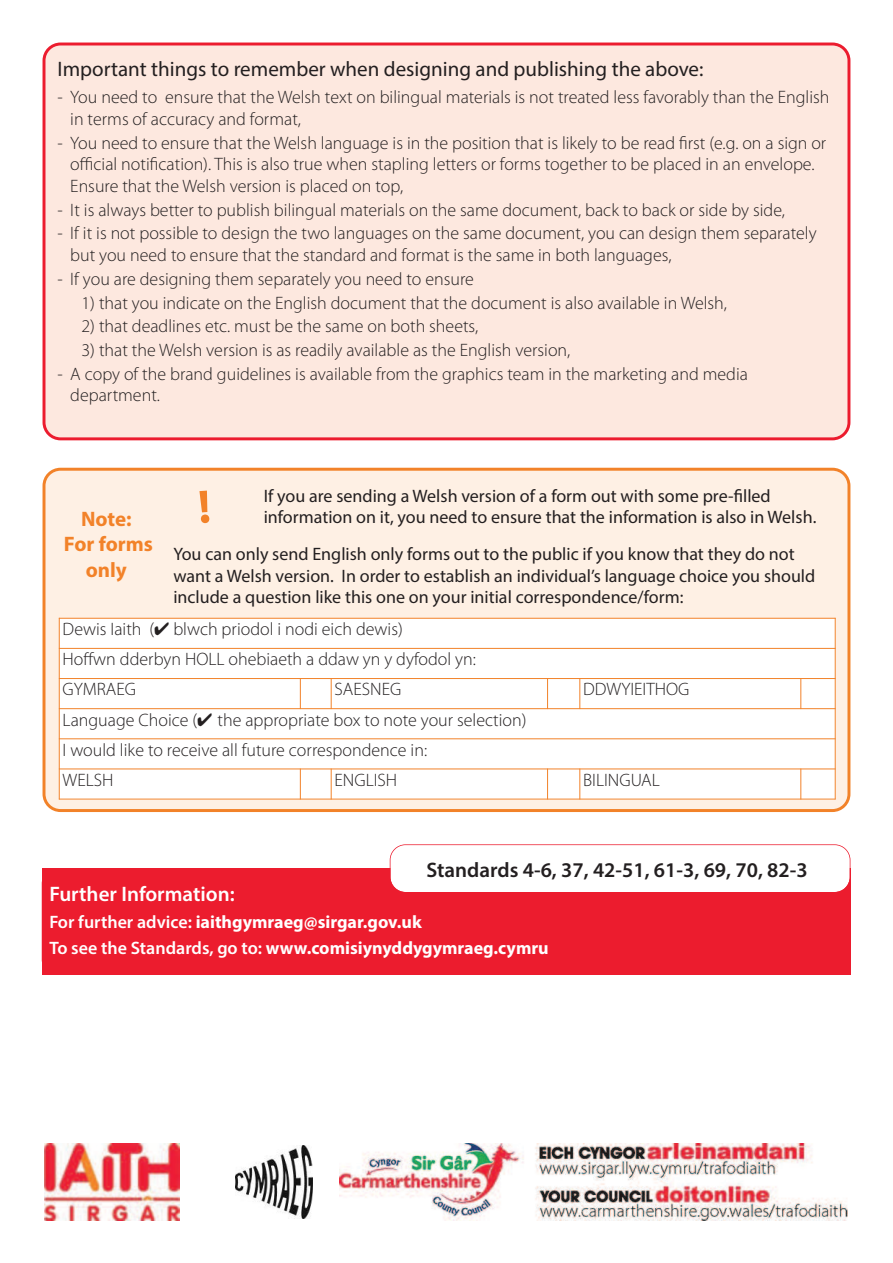
<style>
.page{position:relative;width:893px;height:1263px;background:#fff}
.page>*{position:absolute;margin:0;border:0;box-sizing:border-box;transform-origin:0 0}
.t1{font:21px "Myriad Pro";color:#231f20}
.t2{font:600 21px "Myriad Pro";color:#231f20}
.t3{font:600 21px "Myriad Pro";color:#fff}
.t4{font:700 21px/25.2px "Myriad Pro";color:#f28229;text-align:center}
.t5{font:300 18px/21.6px "Myriad Pro";color:#231f20}
.t6{font:18px/21.6px "Myriad Pro";color:#231f20}
.t7{font:700 18px/25.8px "Myriad Pro";color:#fff}
.s1{font-weight:600}
</style>
<div class="page">
<img style="left:236px;top:1145px;width:76px;height:73px">
<img style="left:44px;top:1143px;width:136px;height:77px">
<img style="left:340px;top:1143px;width:507px;height:77px">
<div style="left:43px;top:43px;width:807px;height:397px;background:#fde8df"></div>
<div style="left:43px;top:468px;width:807px;height:344px;background:#fef0e4"></div>
<div style="left:42px;top:869px;width:808px;height:106px;background:#ec1c2e"></div>
<div style="left:390px;top:845px;width:460px;height:47px;background:#fff;border-radius:15px"></div>
<div style="left:390px;top:844px;width:460px;height:49px;border:2px solid #ec1c2e;border-radius:16px"></div>
<div style="left:59px;top:618px;width:776px;height:30px;background:#fff"></div>
<div style="left:59px;top:648px;width:776px;height:30px;background:#fff"></div>
<div style="left:59px;top:678px;width:241px;height:31px;background:#fff"></div>
<div style="left:300px;top:678px;width:31px;height:31px;background:#fff"></div>
<div style="left:331px;top:678px;width:217px;height:31px;background:#fff"></div>
<div style="left:548px;top:678px;width:32px;height:31px;background:#fff"></div>
<div style="left:580px;top:678px;width:221px;height:31px;background:#fff"></div>
<div style="left:801px;top:678px;width:35px;height:31px;background:#fff"></div>
<div style="left:59px;top:709px;width:776px;height:30px;background:#fff"></div>
<div style="left:59px;top:739px;width:776px;height:30px;background:#fff"></div>
<div style="left:59px;top:769px;width:241px;height:30px;background:#fff"></div>
<div style="left:300px;top:769px;width:31px;height:30px;background:#fff"></div>
<div style="left:331px;top:769px;width:217px;height:30px;background:#fff"></div>
<div style="left:548px;top:769px;width:32px;height:30px;background:#fff"></div>
<div style="left:580px;top:769px;width:221px;height:30px;background:#fff"></div>
<div style="left:801px;top:769px;width:35px;height:30px;background:#fff"></div>
<hr style="left:59px;top:618px;width:1px;height:181px;background:#f28229">
<hr style="left:300px;top:678px;width:1px;height:31px;background:#f28229">
<hr style="left:300px;top:768px;width:1px;height:31px;background:#f28229">
<hr style="left:331px;top:678px;width:1px;height:31px;background:#f28229">
<hr style="left:331px;top:768px;width:1px;height:31px;background:#f28229">
<hr style="left:547px;top:678px;width:1px;height:31px;background:#f28229">
<hr style="left:547px;top:768px;width:1px;height:31px;background:#f28229">
<hr style="left:579px;top:678px;width:1px;height:31px;background:#f28229">
<hr style="left:579px;top:768px;width:1px;height:31px;background:#f28229">
<hr style="left:800px;top:678px;width:1px;height:31px;background:#f28229">
<hr style="left:800px;top:768px;width:1px;height:31px;background:#f28229">
<hr style="left:835px;top:618px;width:1px;height:181px;background:#f28229">
<hr style="left:59px;top:618px;width:777px;height:1px;background:#f28229">
<hr style="left:59px;top:648px;width:777px;height:1px;background:#f28229">
<hr style="left:59px;top:678px;width:777px;height:1px;background:#f28229">
<hr style="left:59px;top:708px;width:777px;height:1px;background:#f28229">
<hr style="left:59px;top:738px;width:777px;height:1px;background:#f28229">
<hr style="left:59px;top:768px;width:777px;height:1px;background:#f28229">
<hr style="left:59px;top:799px;width:777px;height:1px;background:#f28229">
<svg style="left:199px;top:491px;width:11px;height:32px"></svg>
<p class="t1" style="left:58px;top:61px;width:647px">Important things to remember when designing and publishing the above:</p>
<p class="t5" style="left:70px;top:88px;width:761px;text-indent:-13px">- You need to ensure that the Welsh text on bilingual materials is not treated less favorably than the English in terms of accuracy and format,</p>
<p class="t5" style="left:70px;top:133px;width:757px;text-indent:-13px">- You need to ensure that the Welsh language is in the position that is likely to be read first (e.g. on a sign or official notification). This is also true when stapling letters or forms together to be placed in an envelope.<br>Ensure that the Welsh version is placed on top,</p>
<p class="t5" style="left:58px;top:200px;width:729px">- It is always better to publish bilingual materials on the same document, back to back or side by side,</p>
<p class="t5" style="left:70px;top:224px;width:748px;text-indent:-13px">- If it is not possible to design the two languages on the same document, you can design them separately but you need to ensure that the standard and format is the same in both languages,</p>
<p class="t5" style="left:58px;top:269px;width:418px">- If you are designing them separately you need to ensure</p>
<p class="t5" style="left:82px;top:293px;width:647px">1) that you indicate on the English document that the document is also available in Welsh,</p>
<p class="t5" style="left:82px;top:317px;width:398px">2) that deadlines etc. must be the same on both sheets,</p>
<p class="t5" style="left:82px;top:341px;width:490px">3) that the Welsh version is as readily available as the English version,</p>
<p class="t5" style="left:70px;top:364px;width:679px;text-indent:-13px">- A copy of the brand guidelines is available from the graphics team in the marketing and media department.</p>
<p class="t6" style="left:264px;top:486px;width:509px">If you are sending a Welsh version of a form out with some pre-filled</p>
<p class="t4" style="left:81px;top:508px;width:52px">Note:</p>
<p class="t6" style="left:264px;top:508px;width:554px">information on it, you need to ensure that the information is also in Welsh.</p>
<p class="t4" style="left:64px;top:533px;width:91px">For forms only</p>
<p class="t6" style="left:173px;top:544px;width:643px">You can only send English only forms out to the public if you know that they do not want a Welsh version. In order to establish an individual’s language choice you should include a question like this one on your initial correspondence/form:</p>
<p class="t5" style="left:63px;top:616px;width:415px;line-height:30px">Dewis Iaith (✔ blwch priodol i nodi eich dewis)<br>Hoffwn dderbyn HOLL ohebiaeth a ddaw yn y dyfodol yn:<br>GYMRAEG</p>
<p class="t5" style="left:335px;top:680px;width:68px">SAESNEG</p>
<p class="t5" style="left:583px;top:680px;width:108px">DDWYIEITHOG</p>
<p class="t5" style="left:63px;top:706px;width:465px;line-height:30px">Language Choice (✔ the appropriate box to note your selection)<br>I would like to receive all future correspondence in:<br>WELSH</p>
<p class="t5" style="left:335px;top:770px;width:64px">ENGLISH</p>
<p class="t5" style="left:583px;top:770px;width:78px">BILINGUAL</p>
<p class="t2" style="left:426px;top:862px;width:383px">Standards 4-6, 37, 42-51, 61-3, 69, 70, 82-3</p>
<p class="t3" style="left:49px;top:886px;width:187px">Further Information:</p>
<p class="t7" style="left:49px;top:910px;width:501px"><span class="s1">For further advice:</span> iaithgymraeg@sirgar.gov.uk<br><span class="s1">To see the Standards, go to:</span> www.comisiynyddygymraeg.cymru</p>
</div>
